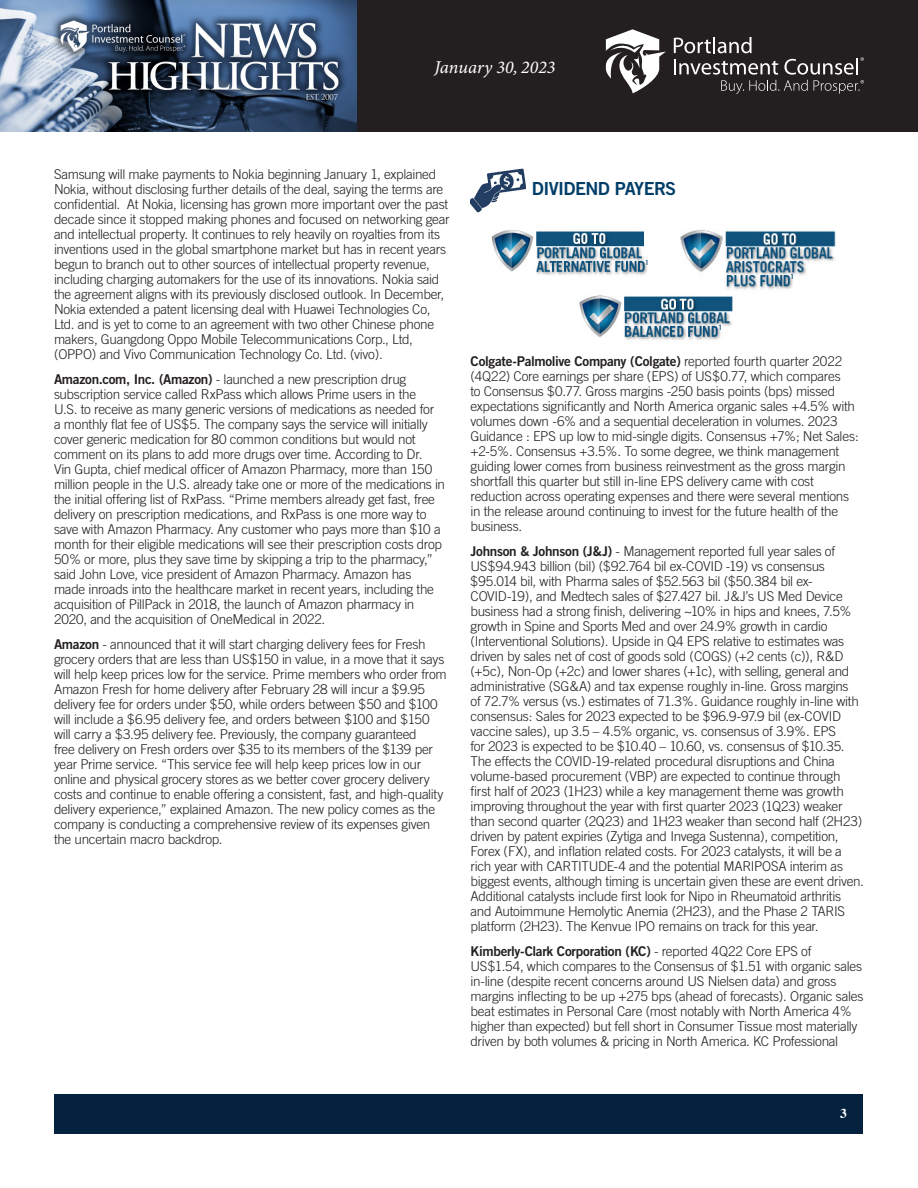
<style>
.page{position:relative;width:918px;height:1188px;background:#fff}
.page>*{position:absolute;margin:0;border:0;box-sizing:border-box;transform-origin:0 0}
.t1{font:italic 18px "Minion Variable Concept";color:#fff}
.Article_-_Body{font:18px "Trade Gothic Bold Two";letter-spacing:-.035em;color:#003e69}
.Article_-_Body-2{font:300 13.5px/15px "Trade Gothic";letter-spacing:-.02em;color:#231f20}
.t2{font:700 13.5px "Times";color:#fff}
.t3{font:7.05px "Trade Gothic Bold Cond Twenty";color:#003e69}
.s1{font-family:"Trade Gothic Bold Two";font-weight:400}
</style>
<div class="page">
<div style="left:356px;top:0;width:562px;height:132px;background:#231f20"></div>
<img style="left:0;top:0;width:356px;height:132px">
<svg style="left:674px;top:37px;width:190px;height:57px"></svg>
<svg style="left:606px;top:29px;width:60px;height:64px"></svg>
<div style="left:55px;top:1094px;width:808px;height:39px;background:#04213e"></div>
<img style="left:471px;top:168px;width:54px;height:45px">
<img style="left:491px;top:230px;width:157px;height:45px">
<img style="left:680px;top:230px;width:156px;height:60px">
<img style="left:579px;top:295px;width:154px;height:45px">
<h1 class="t1" style="left:434px;top:55px;width:123px">January 30, 2023</h1>
<p class="Article_-_Body-2" style="left:54px;top:167px;width:397px">Samsung will make payments to Nokia beginning January 1, explained Nokia, without disclosing further details of the deal, saying the terms are confidential. At Nokia, licensing has grown more important over the past decade since it stopped making phones and focused on networking gear and intellectual property. It continues to rely heavily on royalties from its inventions used in the global smartphone market but has in recent years begun to branch out to other sources of intellectual property revenue, including charging automakers for the use of its innovations. Nokia said the agreement aligns with its previously disclosed outlook. In December, Nokia extended a patent licensing deal with Huawei Technologies Co, Ltd. and is yet to come to an agreement with two other Chinese phone makers, Guangdong Oppo Mobile Telecommunications Corp., Ltd, (OPPO) and Vivo Communication Technology Co. Ltd. (vivo).</p>
<p class="Article_-_Body-2" style="left:54px;top:371px;width:393px"><span class="s1">Amazon.com, Inc. (Amazon)</span> - launched a new prescription drug subscription service called RxPass which allows Prime users in the<br>U.S. to receive as many generic versions of medications as needed for<br>a monthly flat fee of US$5. The company says the service will initially cover generic medication for 80 common conditions but would not comment on its plans to add more drugs over time. According to Dr.<br>Vin Gupta, chief medical officer of Amazon Pharmacy, more than 150 million people in the U.S. already take one or more of the medications in the initial offering list of RxPass. “Prime members already get fast, free delivery on prescription medications, and RxPass is one more way to save with Amazon Pharmacy. Any customer who pays more than $10 a month for their eligible medications will see their prescription costs drop 50% or more, plus they save time by skipping a trip to the pharmacy,” said John Love, vice president of Amazon Pharmacy. Amazon has made inroads into the healthcare market in recent years, including the acquisition of PillPack in 2018, the launch of Amazon pharmacy in 2020, and the acquisition of OneMedical in 2022.</p>
<p class="Article_-_Body-2" style="left:54px;top:636px;width:394px"><span class="s1">Amazon</span> - announced that it will start charging delivery fees for Fresh grocery orders that are less than US$150 in value, in a move that it says will help keep prices low for the service. Prime members who order from Amazon Fresh for home delivery after February 28 will incur a $9.95 delivery fee for orders under $50, while orders between $50 and $100 will include a $6.95 delivery fee, and orders between $100 and $150 will carry a $3.95 delivery fee. Previously, the company guaranteed<br>free delivery on Fresh orders over $35 to its members of the $139 per year Prime service. “This service fee will help keep prices low in our online and physical grocery stores as we better cover grocery delivery costs and continue to enable offering a consistent, fast, and high-quality delivery experience,” explained Amazon. The new policy comes as the company is conducting a comprehensive review of its expenses given the uncertain macro backdrop.</p>
<p class="Article_-_Body" style="left:532px;top:177px;width:146px">DIVIDEND PAYERS</p>
<p class="t3" style="left:645px;top:258px;width:5px">1</p>
<p class="t3" style="left:791px;top:272px;width:5px">1</p>
<p class="t3" style="left:719px;top:323px;width:5px">1</p>
<p class="Article_-_Body-2" style="left:471px;top:354px;width:390px"><span class="s1">Colgate-Palmolive Company (Colgate)</span> reported fourth quarter 2022 (4Q22) Core earnings per share (EPS) of US$0.77, which compares<br>to Consensus $0.77. Gross margins -250 basis points (bps) missed expectations significantly and North America organic sales +4.5% with volumes down -6% and a sequential deceleration in volumes. 2023<br>Guidance : EPS up low to mid-single digits. Consensus +7%; Net Sales: +2-5%. Consensus +3.5%. To some degree, we think management guiding lower comes from business reinvestment as the gross margin shortfall this quarter but still in-line EPS delivery came with cost reduction across operating expenses and there were several mentions in the release around continuing to invest for the future health of the business.</p>
<p class="Article_-_Body-2" style="left:471px;top:543px;width:395px"><span class="s1">Johnson &amp; Johnson (J&amp;J)</span> - Management reported full year sales of US$94.943 billion (bil) ($92.764 bil ex-COVID -19) vs consensus $95.014 bil, with Pharma sales of $52.563 bil ($50.384 bil ex-COVID-19), and Medtech sales of $27.427 bil. J&amp;J’s US Med Device business had a strong finish, delivering ~10% in hips and knees, 7.5% growth in Spine and Sports Med and over 24.9% growth in cardio (Interventional Solutions). Upside in Q4 EPS relative to estimates was driven by sales net of cost of goods sold (COGS) (+2 cents (c)), R&amp;D (+5c), Non-Op (+2c) and lower shares (+1c), with selling, general and administrative (SG&amp;A) and tax expense roughly in-line. Gross margins<br>of 72.7% versus (vs.) estimates of 71.3%. Guidance roughly in-line with consensus: Sales for 2023 expected to be $96.9-97.9 bil (ex-COVID vaccine sales), up 3.5 – 4.5% organic, vs. consensus of 3.9%. EPS<br>for 2023 is expected to be $10.40 – 10.60, vs. consensus of $10.35.<br>The effects the COVID-19-related procedural disruptions and China volume-based procurement (VBP) are expected to continue through first half of 2023 (1H23) while a key management theme was growth improving throughout the year with first quarter 2023 (1Q23) weaker than second quarter (2Q23) and 1H23 weaker than second half (2H23) driven by patent expiries (Zytiga and Invega Sustenna), competition, Forex (FX), and inflation related costs. For 2023 catalysts, it will be a rich year with CARTITUDE-4 and the potential MARIPOSA interim as biggest events, although timing is uncertain given these are event driven.<br>Additional catalysts include first look for Nipo in Rheumatoid arthritis and Autoimmune Hemolytic Anemia (2H23), and the Phase 2 TARIS platform (2H23). The Kenvue IPO remains on track for this year.</p>
<p class="Article_-_Body-2" style="left:471px;top:943px;width:394px"><span class="s1">Kimberly-Clark Corporation (KC)</span> - reported 4Q22 Core EPS of US$1.54, which compares to the Consensus of $1.51 with organic sales in-line (despite recent concerns around US Nielsen data) and gross margins inflecting to be up +275 bps (ahead of forecasts). Organic sales beat estimates in Personal Care (most notably with North America 4% higher than expected) but fell short in Consumer Tissue most materially driven by both volumes &amp; pricing in North America. KC Professional</p>
<p class="t2" style="left:840px;top:1100px;width:8px">3</p>
</div>
